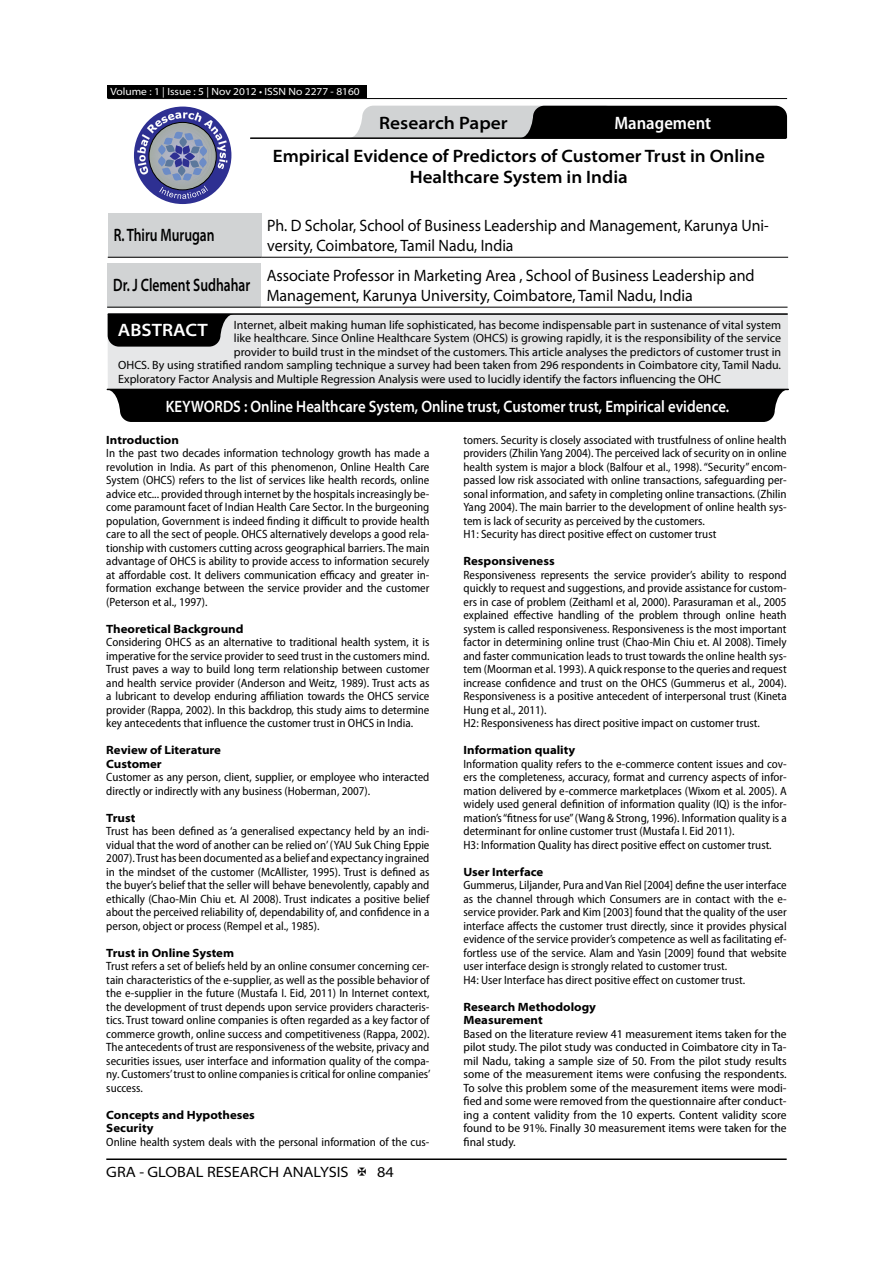
<style>
.page{position:relative;width:893px;height:1263px;background:#fff}
.page>*{position:absolute;margin:0;border:0;box-sizing:border-box;transform-origin:0 0}
.t1{font:600 semi-expanded 18px/21.6px "Myriad Pro";color:#000;text-align:center}
.t2{font:600 semi-expanded 18px "Myriad Pro";color:#000;scale:.7 1}
.t3{font:600 semi-condensed 18px "Myriad Pro";color:#fff}
.t4{font:600 semi-expanded 18px "Myriad Pro";color:#fff}
.t5{font:semi-expanded 16.5px/19.8px "Myriad Pro";color:#000;scale:.89 1}
.t6{font:semi-expanded 16.5px/19.8px "Myriad Pro";color:#000;scale:.88 1}
.t7{font:600 semi-expanded 16.5px "Myriad Pro";color:#fff;scale:.83 1}
.t8{font:semi-expanded 15px "Myriad Pro";color:#000}
.t9{font:semi-condensed 12px/13.5px "Myriad Pro";color:#000}
.t10{font:12px "Myriad Pro";color:#000}
.t11{font:semi-condensed 12px/13.5px "Myriad Pro";color:#000;text-align:justify;scale:1.05 1}
.t12{font:700 semi-expanded 12px/13.5px "Myriad Pro";color:#000}
.t13{font:semi-expanded 10.5px "Myriad Pro";color:#fff}
</style>
<div class="page">
<hr style="left:106px;top:1158px;width:681px;height:2px;background:#000">
<div style="left:107px;top:85px;width:260px;height:13px;background:#000"></div>
<hr style="left:107px;top:98px;width:680px;height:1px;background:#000">
<svg style="left:353px;top:106px;width:434px;height:32px;background:#575858"></svg>
<hr style="left:251px;top:137px;width:535px;height:2px;background:#000">
<div style="left:134px;top:107px;width:97px;height:97px;background:#2e3092;border-radius:50%"></div>
<svg style="left:137px;top:112px;width:91px;height:87px"></svg>
<div style="left:108px;top:213px;width:153px;height:44px;background:#d1d3d4"></div>
<hr style="left:108px;top:257px;width:153px;height:1px;background:#000">
<hr style="left:261px;top:257px;width:527px;height:1px;background:#000">
<div style="left:107px;top:263px;width:154px;height:44px;background:#d1d3d4"></div>
<hr style="left:107px;top:307px;width:154px;height:1px;background:#000">
<hr style="left:261px;top:307px;width:526px;height:1px;background:#000">
<div style="left:108px;top:313px;width:680px;height:76px;background:#e6e7e8"></div>
<hr style="left:108px;top:313px;width:679px;height:2px;background:#000">
<svg style="left:108px;top:314px;width:126px;height:33px;background:#191919"></svg>
<div style="left:107px;top:389px;width:681px;height:33px;background:#000"></div>
<div style="left:155px;top:400px;width:585px;height:12px;background:#000"></div>
<p class="t13" style="left:110px;top:86px;width:251px">Volume : 1 | Issue : 5 | Nov 2012 • ISSN No 2277 - 8160</p>
<h1 class="t1" style="left:379px;top:112px;width:130px">Research Paper</h1>
<h1 class="t3" style="left:614px;top:113px;width:98px">Management</h1>
<h1 class="t1" style="left:273px;top:145px;width:493px">Empirical Evidence of Predictors of Customer Trust in Online<br>Healthcare System in India</h1>
<h1 class="t2" style="left:114px;top:225px;width:146px">R. Thiru Murugan</h1>
<h2 class="t6" style="left:267px;top:216px;width:571px">Ph. D Scholar, School of Business Leadership and Management, Karunya Uni&shy;versity, Coimbatore, Tamil Nadu, India</h2>
<h1 class="t2" style="left:113px;top:274px;width:197px">Dr. J Clement Sudhahar</h1>
<h2 class="t5" style="left:267px;top:266px;width:550px">Associate Professor in Marketing Area , School of Business Leadership and<br>Management, Karunya University, Coimbatore, Tamil Nadu, India</h2>
<p class="t10" style="left:234px;top:318px;width:549px">Internet, albeit making human life sophisticated, has become indispensable part in sustenance of vital system</p>
<p class="t10" style="left:234px;top:332px;width:549px">like healthcare. Since Online Healthcare System (OHCS) is growing rapidly, it is the responsibility of the service</p>
<p class="t10" style="left:234px;top:345px;width:549px">provider to build trust in the mindset of the customers. This article analyses the predictors of customer trust in</p>
<p class="t10" style="left:118px;top:359px;width:664px">OHCS. By using stratified random sampling technique a survey had been taken from 296 respondents in Coimbatore city, Tamil Nadu.</p>
<p class="t10" style="left:118px;top:372px;width:604px">Exploratory Factor Analysis and Multiple Regression Analysis were used to lucidly identify the factors influencing the OHC</p>
<h1 class="t4" style="left:118px;top:319px;width:92px">ABSTRACT</h1>
<h2 class="t7" style="left:166px;top:397px;width:680px">KEYWORDS : Online Healthcare System, Online trust, Customer trust, Empirical evidence.</h2>
<p class="t12" style="left:106px;top:433px;width:74px">Introduction</p>
<p class="t9" style="left:106px;top:447px;width:325px;text-align:justify">In the past two decades information technology growth has made a revolution in India. As part of this phenomenon, Online Health Care System (OHCS) refers to the list of services like health records, online advice etc... provided through internet by the hospitals increasingly be&shy;come paramount facet of Indian Health Care Sector. In the burgeoning population, Government is indeed finding it difficult to provide health care to all the sect of people. OHCS alternatively develops a good rela&shy;tionship with customers cutting across geographical barriers. The main advantage of OHCS is ability to provide access to information securely at affordable cost. It delivers communication efficacy and greater in&shy;formation exchange between the service provider and the customer (Peterson et al., 1997).</p>
<p class="t12" style="left:106px;top:622px;width:139px">Theoretical Background</p>
<p class="t9" style="left:106px;top:636px;width:325px;text-align:justify">Considering OHCS as an alternative to traditional health system, it is imperative for the service provider to seed trust in the customers mind.<br>Trust paves a way to build long term relationship between customer and health service provider (Anderson and Weitz, 1989). Trust acts as a lubricant to develop enduring affiliation towards the OHCS service provider (Rappa, 2002). In this backdrop, this study aims to determine key antecedents that influence the customer trust in OHCS in India.</p>
<p class="t12" style="left:106px;top:744px;width:116px">Review of Literature<br>Customer</p>
<p class="t9" style="left:106px;top:771px;width:325px">Customer as any person, client, supplier, or employee who interacted directly or indirectly with any business (Hoberman, 2007).</p>
<p class="t12" style="left:106px;top:811px;width:31px">Trust</p>
<p class="t9" style="left:106px;top:825px;width:325px;text-align:justify">Trust has been defined as ‘a generalised expectancy held by an indi&shy;vidual that the word of another can be relied on’ (YAU Suk Ching Eppie 2007). Trust has been documented as a belief and expectancy ingrained in the mindset of the customer (McAllister, 1995). Trust is defined as the buyer’s belief that the seller will behave benevolently, capably and ethically (Chao-Min Chiu et. Al 2008). Trust indicates a positive belief about the perceived reliability of, dependability of, and confidence in a person, object or process (Rempel et al., 1985).</p>
<p class="t12" style="left:106px;top:946px;width:129px">Trust in Online System</p>
<p class="t9" style="left:106px;top:960px;width:326px;text-align:justify">Trust refers a set of beliefs held by an online consumer concerning cer&shy;tain characteristics of the e-supplier, as well as the possible behavior of the e-supplier in the future (Mustafa I. Eid, 2011) In Internet context, the development of trust depends upon service providers characteris&shy;tics. Trust toward online companies is often regarded as a key factor of commerce growth, online success and competitiveness (Rappa, 2002).<br>The antecedents of trust are responsiveness of the website, privacy and securities issues, user interface and information quality of the compa&shy;ny. Customers’ trust to online companies is critical for online companies’ success.</p>
<p class="t12" style="left:106px;top:1108px;width:150px">Concepts and Hypotheses<br>Security</p>
<p class="t9" style="left:106px;top:1135px;width:325px">Online health system deals with the personal information of the cus-</p>
<p class="t9" style="left:463px;top:433px;width:325px">tomers. Security is closely associated with trustfulness of online health providers (Zhilin Yang 2004). The perceived lack of security on in online health system is major a block (Balfour et al., 1998). “Security” encom&shy;passed low risk associated with online transactions, safeguarding per&shy;sonal information, and safety in completing online transactions. (Zhilin Yang 2004). The main barrier to the development of online health sys&shy;tem is lack of security as perceived by the customers.<br>H1: Security has direct positive effect on customer trust</p>
<p class="t12" style="left:463px;top:555px;width:93px">Responsiveness</p>
<p class="t9" style="left:463px;top:568px;width:325px">Responsiveness represents the service provider’s ability to respond quickly to request and suggestions, and provide assistance for custom&shy;ers in case of problem (Zeithaml et al, 2000). Parasuraman et al., 2005 explained effective handling of the problem through online heath system is called responsiveness. Responsiveness is the most important factor in determining online trust (Chao-Min Chiu et. Al 2008). Timely and faster communication leads to trust towards the online health sys&shy;tem (Moorman et al. 1993). A quick response to the queries and request increase confidence and trust on the OHCS (Gummerus et al., 2004).<br>Responsiveness is a positive antecedent of interpersonal trust (Kineta Hung et al., 2011).<br>H2: Responsiveness has direct positive impact on customer trust.</p>
<p class="t12" style="left:463px;top:744px;width:113px">Information quality</p>
<p class="t9" style="left:463px;top:757px;width:325px">Information quality refers to the e-commerce content issues and cov&shy;ers the completeness, accuracy, format and currency aspects of infor&shy;mation delivered by e-commerce marketplaces (Wixom et al. 2005). A widely used general definition of information quality (IQ) is the infor&shy;mation’s “fitness for use” (Wang &amp; Strong, 1996). Information quality is a determinant for online customer trust (Mustafa I. Eid 2011).<br>H3: Information Quality has direct positive effect on customer trust.</p>
<p class="t12" style="left:463px;top:865px;width:81px">User Interface</p>
<p class="t9" style="left:463px;top:879px;width:325px">Gummerus, Liljander, Pura and Van Riel [2004] define the user interface as the channel through which Consumers are in contact with the e&shy;service provider. Park and Kim [2003] found that the quality of the user interface affects the customer trust directly, since it provides physical evidence of the service provider’s competence as well as facilitating ef&shy;fortless use of the service. Alam and Yasin [2009] found that website user interface design is strongly related to customer trust.<br>H4: User Interface has direct positive effect on customer trust.</p>
<p class="t12" style="left:463px;top:1000px;width:134px">Research Methodology<br>Measurement</p>
<p class="t11" style="left:463px;top:1027px;width:309px">Based on the literature review 41 measurement items taken for the pilot study. The pilot study was conducted in Coimbatore city in Ta&shy;mil Nadu, taking a sample size of 50. From the pilot study results some of the measurement items were confusing the respondents.<br>To solve this problem some of the measurement items were modi&shy;fied and some were removed from the questionnaire after conduct&shy;ing a content validity from the 10 experts. Content validity score found to be 91%. Finally 30 measurement items were taken for the final study.</p>
<p class="t8" style="left:106px;top:1164px;width:244px">GRA - GLOBAL RESEARCH ANALYSIS</p>
<p class="t8" style="left:377px;top:1164px;width:18px">84</p>
</div>
